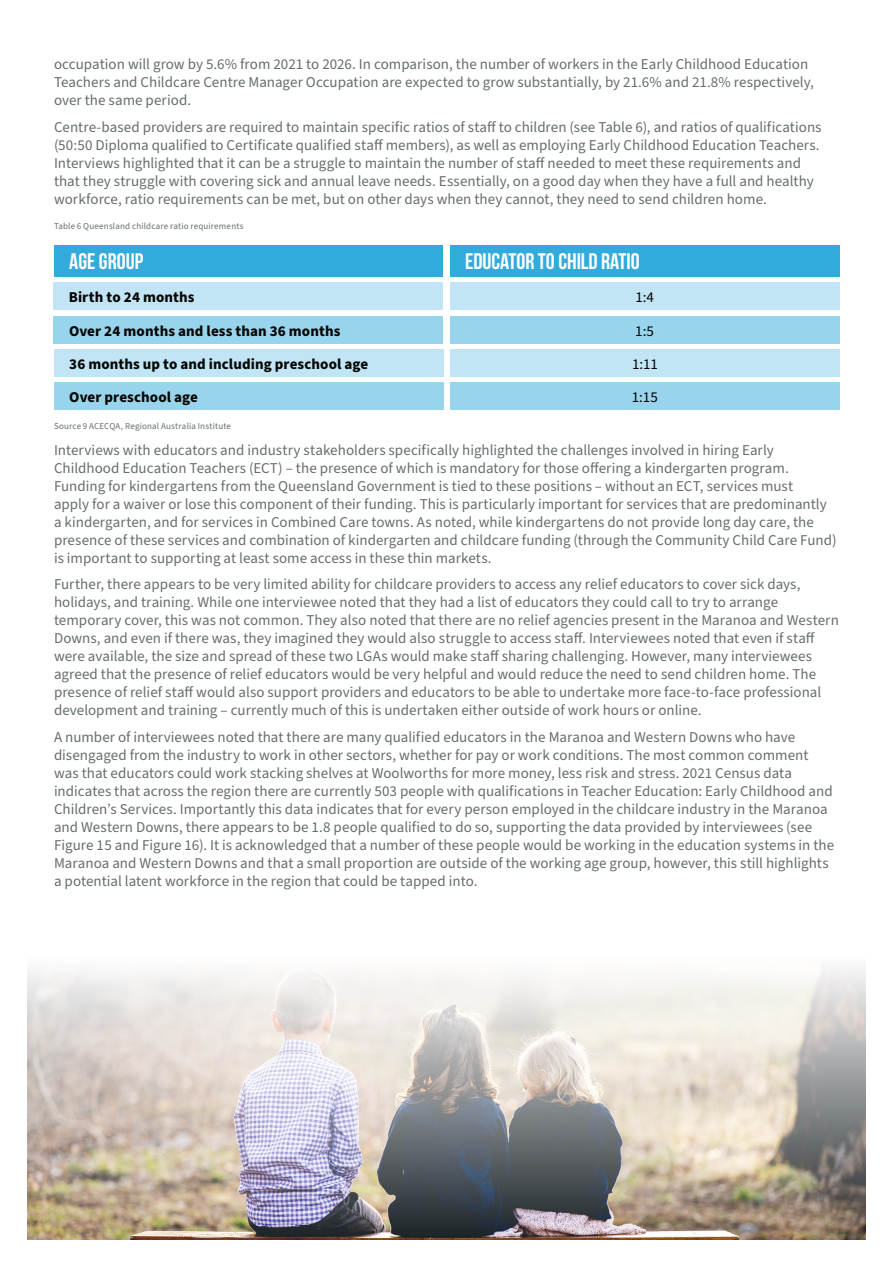
<style>
.page{position:relative;width:893px;height:1263px;background:#fff}
.page>*{position:absolute;margin:0;border:0;box-sizing:border-box;transform-origin:0 0}
.Header_31_Gray{font:700 22.5px "Bebas Neue";color:#fff}
.Content_8_Gray{font:15px/18px "Source Sans Pro";color:#666d6f}
.Content_8_Gray-2{font:700 15px "Source Sans Pro";letter-spacing:.005em;color:#040503}
.Content_8_Gray-3{font:15px "Source Sans Pro";color:#040503}
.Content_8_Gray-4{font:9px "Source Sans Pro";letter-spacing:.02em;color:#666d6f}
</style>
<div class="page">
<div style="left:54px;top:245px;width:389px;height:32px;background:#32abdc"></div>
<div style="left:450px;top:245px;width:389px;height:32px;background:#32abdc"></div>
<div style="left:54px;top:282px;width:389px;height:28px;background:#c1e5f4"></div>
<div style="left:450px;top:282px;width:389px;height:28px;background:#c1e5f4"></div>
<div style="left:54px;top:316px;width:389px;height:27px;background:#98d5ed"></div>
<div style="left:450px;top:316px;width:389px;height:27px;background:#98d5ed"></div>
<div style="left:54px;top:349px;width:389px;height:28px;background:#c1e5f4"></div>
<div style="left:450px;top:349px;width:389px;height:28px;background:#c1e5f4"></div>
<div style="left:54px;top:382px;width:389px;height:28px;background:#98d5ed"></div>
<div style="left:450px;top:382px;width:389px;height:28px;background:#98d5ed"></div>
<img style="left:28px;top:969px;width:837px;height:271px">
<p class="Content_8_Gray" style="left:54px;top:56px;width:761px">occupation will grow by 5.6% from 2021 to 2026. In comparison, the number of workers in the Early Childhood Education<br>Teachers and Childcare Centre Manager Occupation are expected to grow substantially, by 21.6% and 21.8% respectively, over the same period.</p>
<p class="Content_8_Gray" style="left:54px;top:118px;width:769px">Centre-based providers are required to maintain specific ratios of staff to children (see Table 6), and ratios of qualifications (50:50 Diploma qualified to Certificate qualified staff members), as well as employing Early Childhood Education Teachers.<br>Interviews highlighted that it can be a struggle to maintain the number of staff needed to meet these requirements and that they struggle with covering sick and annual leave needs. Essentially, on a good day when they have a full and healthy workforce, ratio requirements can be met, but on other days when they cannot, they need to send children home.</p>
<p class="Content_8_Gray-4" style="left:54px;top:220px;width:191px">Table 6 Queensland childcare ratio requirements</p>
<p class="Header_31_Gray" style="left:69px;top:248px;width:75px">AGE GROUP</p>
<p class="Header_31_Gray" style="left:465px;top:248px;width:176px">EDUCATOR TO CHILD RATIO</p>
<p class="Content_8_Gray-2" style="left:69px;top:287px;width:127px">Birth to 24 months</p>
<p class="Content_8_Gray-3" style="left:635px;top:287px;width:20px">1:4</p>
<p class="Content_8_Gray-2" style="left:69px;top:320px;width:273px">Over 24 months and less than 36 months</p>
<p class="Content_8_Gray-3" style="left:635px;top:321px;width:20px">1:5</p>
<p class="Content_8_Gray-2" style="left:69px;top:354px;width:301px">36 months up to and including preschool age</p>
<p class="Content_8_Gray-3" style="left:632px;top:354px;width:27px">1:11</p>
<p class="Content_8_Gray-2" style="left:69px;top:387px;width:130px">Over preschool age</p>
<p class="Content_8_Gray-3" style="left:632px;top:387px;width:28px">1:15</p>
<p class="Content_8_Gray-4" style="left:54px;top:420px;width:179px">Source 9 ACECQA, Regional Australia Institute</p>
<p class="Content_8_Gray" style="left:54px;top:441px;width:784px">Interviews with educators and industry stakeholders specifically highlighted the challenges involved in hiring Early Childhood Education Teachers (ECT) – the presence of which is mandatory for those offering a kindergarten program.<br>Funding for kindergartens from the Queensland Government is tied to these positions – without an ECT, services must<br>apply for a waiver or lose this component of their funding. This is particularly important for services that are predominantly a kindergarten, and for services in Combined Care towns. As noted, while kindergartens do not provide long day care, the presence of these services and combination of kindergarten and childcare funding (through the Community Child Care Fund) is important to supporting at least some access in these thin markets.</p>
<p class="Content_8_Gray" style="left:54px;top:576px;width:786px">Further, there appears to be very limited ability for childcare providers to access any relief educators to cover sick days, holidays, and training. While one interviewee noted that they had a list of educators they could call to try to arrange temporary cover, this was not common. They also noted that there are no relief agencies present in the Maranoa and Western Downs, and even if there was, they imagined they would also struggle to access staff. Interviewees noted that even if staff were available, the size and spread of these two LGAs would make staff sharing challenging. However, many interviewees agreed that the presence of relief educators would be very helpful and would reduce the need to send children home. The presence of relief staff would also support providers and educators to be able to undertake more face-to-face professional development and training – currently much of this is undertaken either outside of work hours or online.</p>
<p class="Content_8_Gray" style="left:54px;top:728px;width:782px">A number of interviewees noted that there are many qualified educators in the Maranoa and Western Downs who have disengaged from the industry to work in other sectors, whether for pay or work conditions. The most common comment was that educators could work stacking shelves at Woolworths for more money, less risk and stress. 2021 Census data indicates that across the region there are currently 503 people with qualifications in Teacher Education: Early Childhood and Children’s Services. Importantly this data indicates that for every person employed in the childcare industry in the Maranoa and Western Downs, there appears to be 1.8 people qualified to do so, supporting the data provided by interviewees (see Figure 15 and Figure 16). It is acknowledged that a number of these people would be working in the education systems in the Maranoa and Western Downs and that a small proportion are outside of the working age group, however, this still highlights a potential latent workforce in the region that could be tapped into.</p>
</div>
